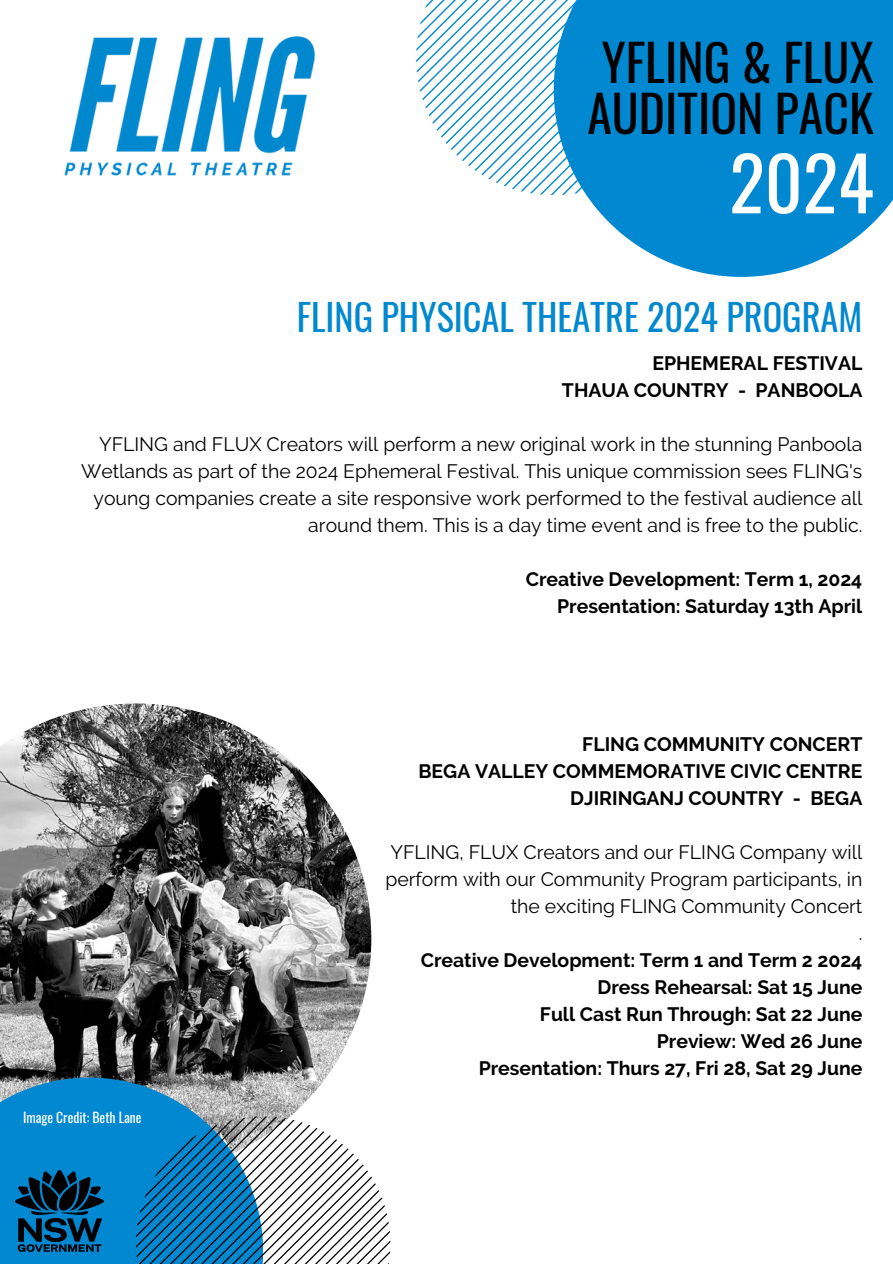
<style>
.page{position:relative;width:893px;height:1264px;background:#fff}
.page>*{position:absolute;margin:0;border:0;box-sizing:border-box;transform-origin:0 0}
.t1{font:73.8px "Oswald";color:#fff}
.t2{font:49.8px/50.7px "Oswald";color:#000}
.t3{font:36.3px "Oswald";color:#0188cf}
.t4{font:19.35px/27px "Raleway";color:#000;text-align:right}
.t5{font:700 19.35px/27px "Raleway";color:#000;text-align:right}
.t6{font:13.65px "Oswald";color:#fff}
</style>
<div class="page">
<svg style="left:416px;top:0;width:137px;height:195px"></svg>
<svg style="left:553px;top:0;width:339px;height:277px;background:#2096d5"></svg>
<img style="left:0;top:703px;width:371px;height:413px">
<svg style="left:0;top:1077px;width:263px;height:186px;background:#208bc5"></svg>
<svg style="left:136px;top:1116px;width:254px;height:147px"></svg>
<img style="left:16px;top:1170px;width:88px;height:81px">
<img style="left:64px;top:36px;width:252px;height:140px">
<h2 class="t2" style="left:587px;top:35px;width:288px">YFLING &amp; FLUX<br>AUDITION PACK</h2>
<h1 class="t1" style="left:729px;top:125px;width:146px">2024</h1>
<h3 class="t3" style="left:297px;top:288px;width:567px">FLING PHYSICAL THEATRE 2024 PROGRAM</h3>
<p class="t5" style="left:562px;top:349px;width:302px">EPHEMERAL FESTIVAL<br>THAUA COUNTRY - PANBOOLA</p>
<p class="t4" style="left:81px;top:430px;width:782px">YFLING and FLUX Creators will perform a new original work in the stunning Panboola Wetlands as part of the 2024 Ephemeral Festival. This unique commission sees FLING's young companies create a site responsive work performed to the festival audience all around them. This is a day time event and is free to the public.</p>
<p class="t5" style="left:525px;top:565px;width:338px">Creative Development: Term 1, 2024<br>Presentation: Saturday 13th April</p>
<p class="t6" style="left:23px;top:1106px;width:120px">Image Credit: Beth Lane</p>
<p class="t5" style="left:418px;top:730px;width:445px">FLING COMMUNITY CONCERT<br>BEGA VALLEY COMMEMORATIVE CIVIC CENTRE<br>DJIRINGANJ COUNTRY - BEGA</p>
<p class="t4" style="left:385px;top:838px;width:478px">YFLING, FLUX Creators and our FLING Company will perform with our Community Program participants, in the exciting FLING Community Concert<br>.</p>
<p class="t5" style="left:420px;top:946px;width:443px">Creative Development: Term 1 and Term 2 2024<br>Dress Rehearsal: Sat 15 June<br>Full Cast Run Through: Sat 22 June<br>Preview: Wed 26 June<br>Presentation: Thurs 27, Fri 28, Sat 29 June</p>
</div>
